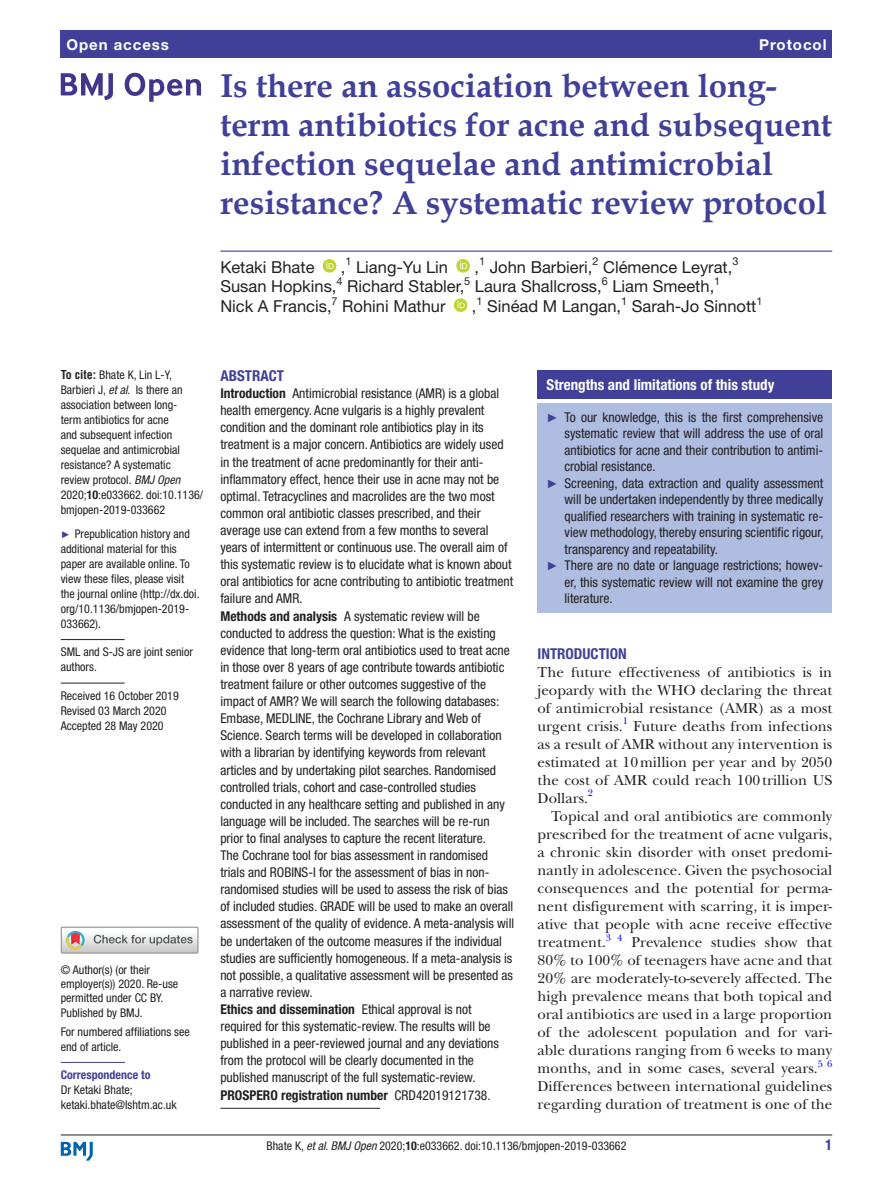
<style>
.page{position:relative;width:893px;height:1191px;background:#fff}
.page>*{position:absolute;margin:0;border:0;box-sizing:border-box;transform-origin:0 0}
.t1{font:700 33px/39px "Book Antiqua";color:#414099}
.t2{font:16.5px "Helvetica Neue LT Std";color:#231f20}
.t3{font:15px/18px "New Baskerville";color:#231f20;text-align:justify}
.t4{font:700 condensed 15px "Helvetica Neue LT Std";color:#fff}
.t5{font:700 condensed 15px "Helvetica Neue LT Std";color:#414099}
.t6{font:700 15px "Helvetica Neue LT Std";letter-spacing:.065em;color:#fff}
.t7{font:condensed 13.5px/17.1px "Helvetica Neue LT Std";color:#231f20}
.t8{font:condensed 12px/15px "Helvetica Neue LT Std";color:#231f20}
.t9{font:700 condensed 12px "Helvetica Neue LT Std";color:#414099}
.t10{font:10.95px "Helvetica Neue LT Std";color:#231f20}
.t11{font:9.9px "New Baskerville";color:#00f}
.s1{font-family:"Helvetica LT Std";font-weight:700}
.s2{font-style:italic}
.s3{font-weight:700}
.s4{font-family:"Arial";font-stretch:normal;font-size:9.75px;color:#414099}
.s5{font-family:"Arial";font-stretch:normal;font-size:12px;color:#414099}
</style>
<div class="page">
<hr style="left:61px;top:1134px;width:771px;height:1px;background:#231f20">
<svg style="left:61px;top:1141px;width:32px;height:19px"></svg>
<div style="left:61px;top:31px;width:771px;height:27px;background:#414099"></div>
<hr style="left:220px;top:250px;width:612px;height:2px;background:#414099">
<svg style="left:323px;top:259px;width:13px;height:14px"></svg>
<svg style="left:456px;top:259px;width:14px;height:14px"></svg>
<svg style="left:454px;top:298px;width:13px;height:14px"></svg>
<hr style="left:61px;top:639px;width:64px;height:1px;background:#231f20">
<hr style="left:61px;top:682px;width:64px;height:1px;background:#231f20">
<hr style="left:61px;top:1062px;width:64px;height:1px;background:#414099">
<svg style="left:61px;top:73px;width:52px;height:27px"></svg>
<svg style="left:125px;top:73px;width:76px;height:29px"></svg>
<div style="left:61px;top:926px;width:138px;height:27px;border:1px solid #969090"></div>
<svg style="left:61px;top:927px;width:137px;height:26px"></svg>
<div style="left:538px;top:370px;width:294px;height:29px;background:#414099"></div>
<div style="left:538px;top:403px;width:294px;height:209px;background:#afbde1"></div>
<hr style="left:220px;top:1108px;width:160px;height:1px;background:#231f20">
<p class="t6" style="left:66px;top:35px;width:104px">Open access</p>
<p class="t6" style="left:759px;top:35px;width:69px">Protocol</p>
<h1 class="t1" style="left:220px;top:66px;width:613px">Is there an association between long&shy;term antibiotics for acne and subsequent infection sequelae and antimicrobial resistance? A systematic review protocol</h1>
<p class="t2" style="left:220px;top:257px;width:96px">Ketaki Bhate</p>
<p class="t2" style="left:341px;top:257px;width:6px">,</p>
<p class="t10" style="left:345px;top:255px;width:8px">1</p>
<p class="t2" style="left:356px;top:257px;width:94px">Liang-Yu Lin</p>
<p class="t2" style="left:474px;top:257px;width:6px">,</p>
<p class="t10" style="left:479px;top:255px;width:8px">1</p>
<p class="t2" style="left:490px;top:257px;width:104px">John Barbieri,</p>
<p class="t10" style="left:592px;top:255px;width:8px">2</p>
<p class="t2" style="left:603px;top:257px;width:131px">Clémence Leyrat,</p>
<p class="t10" style="left:732px;top:255px;width:8px">3</p>
<p class="t2" style="left:220px;top:276px;width:118px">Susan Hopkins,</p>
<p class="t10" style="left:337px;top:274px;width:8px">4</p>
<p class="t2" style="left:347px;top:276px;width:119px">Richard Stabler,</p>
<p class="t10" style="left:464px;top:274px;width:8px">5</p>
<p class="t2" style="left:475px;top:276px;width:128px">Laura Shallcross,</p>
<p class="t10" style="left:602px;top:274px;width:8px">6</p>
<p class="t2" style="left:612px;top:276px;width:103px">Liam Smeeth,</p>
<p class="t10" style="left:714px;top:274px;width:8px">1</p>
<p class="t2" style="left:220px;top:296px;width:113px">Nick A Francis,</p>
<p class="t10" style="left:332px;top:294px;width:8px">7</p>
<p class="t2" style="left:342px;top:296px;width:105px">Rohini Mathur</p>
<p class="t10" style="left:477px;top:294px;width:8px">1</p>
<p class="t2" style="left:487px;top:296px;width:135px">Sinéad M Langan,</p>
<p class="t10" style="left:621px;top:294px;width:8px">1</p>
<p class="t2" style="left:632px;top:296px;width:126px">Sarah-Jo Sinnott</p>
<p class="t10" style="left:756px;top:294px;width:8px">1</p>
<p class="t2" style="left:472px;top:296px;width:6px">,</p>
<p class="t8" style="left:61px;top:367px;width:144px"><span class="s1">To cite:</span> Bhate K, Lin L-Y,<br>Barbieri J, <span class="s2">et al</span>. Is there an association between long-<br>term antibiotics for acne<br>and subsequent infection sequelae and antimicrobial resistance? A systematic<br>review protocol. <span class="s2">BMJ Open<br></span>2020;<span class="s3">10</span>:e033662. doi:10.1136/ bmjopen-2019-033662</p>
<p class="t8" style="left:61px;top:526px;width:140px"><span class="s4">►</span> Prepublication history and additional material for this paper are available online. To view these files, please visit the journal online (http://dx.doi. org/10.1136/bmjopen-2019-<br>033662).</p>
<p class="t8" style="left:61px;top:644px;width:134px">SML and S-JS are joint senior authors.</p>
<p class="t8" style="left:61px;top:688px;width:120px">Received 16 October 2019<br>Revised 03 March 2020<br>Accepted 28 May 2020</p>
<p class="t8" style="left:61px;top:962px;width:119px;line-height:14.4px">© Author(s) (or their employer(s)) 2020. Re-use permitted under CC BY.<br>Published by BMJ.</p>
<p class="t8" style="left:61px;top:1024px;width:130px">For numbered affiliations see end of article.</p>
<p class="t9" style="left:61px;top:1067px;width:91px">Correspondence to</p>
<p class="t8" style="left:61px;top:1082px;width:118px">Dr Ketaki Bhate; ketaki.bhate@lshtm.ac.uk</p>
<p class="t5" style="left:220px;top:366px;width:65px">Abstract</p>
<p class="t7" style="left:220px;top:385px;width:295px"><span class="s3">Introduction</span> Antimicrobial resistance (AMR) is a global health emergency. Acne vulgaris is a highly prevalent condition and the dominant role antibiotics play in its treatment is a major concern. Antibiotics are widely used in the treatment of acne predominantly for their anti&shy;inflammatory effect, hence their use in acne may not be optimal. Tetracyclines and macrolides are the two most common oral antibiotic classes prescribed, and their average use can extend from a few months to several years of intermittent or continuous use. The overall aim of this systematic review is to elucidate what is known about oral antibiotics for acne contributing to antibiotic treatment failure and AMR.<br><span class="s3">Methods and analysis</span> A systematic review will be conducted to address the question: What is the existing evidence that long-term oral antibiotics used to treat acne in those over 8 years of age contribute towards antibiotic treatment failure or other outcomes suggestive of the impact of AMR? We will search the following databases:<br>Embase, MEDLINE, the Cochrane Library and Web of Science. Search terms will be developed in collaboration with a librarian by identifying keywords from relevant articles and by undertaking pilot searches. Randomised controlled trials, cohort and case-controlled studies conducted in any healthcare setting and published in any language will be included. The searches will be re-run prior to final analyses to capture the recent literature.<br>The Cochrane tool for bias assessment in randomised trials and ROBINS-I for the assessment of bias in non&shy;randomised studies will be used to assess the risk of bias of included studies. GRADE will be used to make an overall assessment of the quality of evidence. A meta-analysis will be undertaken of the outcome measures if the individual studies are sufficiently homogeneous. If a meta-analysis is not possible, a qualitative assessment will be presented as a narrative review.<br><span class="s3">Ethics and dissemination</span> Ethical approval is not required for this systematic-review. The results will be published in a peer-reviewed journal and any deviations from the protocol will be clearly documented in the published manuscript of the full systematic-review.<br><span class="s3">PROSPERO registration number</span> CRD42019121738.</p>
<p class="t4" style="left:547px;top:375px;width:229px">Strengths and limitations of this study</p>
<p class="t7" style="left:547px;top:408px;width:278px"><span class="s5">►</span> To our knowledge, this is the first comprehensive</p>
<p class="t7" style="left:565px;top:425px;width:260px">systematic review that will address the use of oral</p>
<p class="t7" style="left:565px;top:441px;width:260px">antibiotics for acne and their contribution to antimi-</p>
<p class="t7" style="left:565px;top:458px;width:93px">crobial resistance.</p>
<p class="t7" style="left:547px;top:474px;width:278px"><span class="s5">►</span> Screening, data extraction and quality assessment</p>
<p class="t7" style="left:565px;top:491px;width:260px">will be undertaken independently by three medically</p>
<p class="t7" style="left:565px;top:507px;width:260px">qualified researchers with training in systematic re-</p>
<p class="t7" style="left:565px;top:524px;width:261px">view methodology, thereby ensuring scientific rigour,</p>
<p class="t7" style="left:565px;top:540px;width:155px">transparency and repeatability.</p>
<p class="t7" style="left:547px;top:557px;width:278px"><span class="s5">►</span> There are no date or language restrictions; howev-</p>
<p class="t7" style="left:565px;top:573px;width:260px">er, this systematic review will not examine the grey</p>
<p class="t7" style="left:565px;top:590px;width:50px">literature.</p>
<p class="t5" style="left:538px;top:645px;width:91px">Introduction</p>
<p class="t3" style="left:538px;top:663px;width:296px">The future effectiveness of antibiotics is in jeopardy with the WHO declaring the threat of antimicrobial resistance (AMR) as a most urgent crisis.</p>
<p class="t11" style="left:623px;top:715px;width:7px">1</p>
<p class="t3" style="left:538px;top:717px;width:296px;text-indent:96px">Future deaths from infections as a result of AMR without any intervention is estimated at 10million per year and by 2050 the cost of AMR could reach 100trillion US Dollars.</p>
<p class="t11" style="left:588px;top:787px;width:7px">2</p>
<p class="t3" style="left:538px;top:807px;width:296px;text-indent:14px">Topical and oral antibiotics are commonly prescribed for the treatment of acne vulgaris, a chronic skin disorder with onset predomi&shy;nantly in adolescence. Given the psychosocial consequences and the potential for perma&shy;nent disfigurement with scarring, it is imper&shy;ative that people with acne receive effective treatment.</p>
<p class="t11" style="left:606px;top:931px;width:18px">3 4</p>
<p class="t3" style="left:538px;top:933px;width:296px;text-indent:94px">Prevalence studies show that 80% to 100% of teenagers have acne and that 20% are moderately-to-severely affected. The high prevalence means that both topical and oral antibiotics are used in a large proportion of the adolescent population and for vari&shy;able durations ranging from 6 weeks to many months, and in some cases, several years.<sup>5</sup> <sup>6<br></sup>Differences between international guidelines regarding duration of treatment is one of the</p>
<p class="t8" style="left:266px;top:1137px;width:361px">Bhate K, <span class="s2">et al</span>. <span class="s2">BMJ Open</span> 2020;<span class="s3">10</span>:e033662. doi:10.1136/bmjopen-2019-033662</p>
<p class="t5" style="left:825px;top:1135px;width:9px">1</p>
</div>
